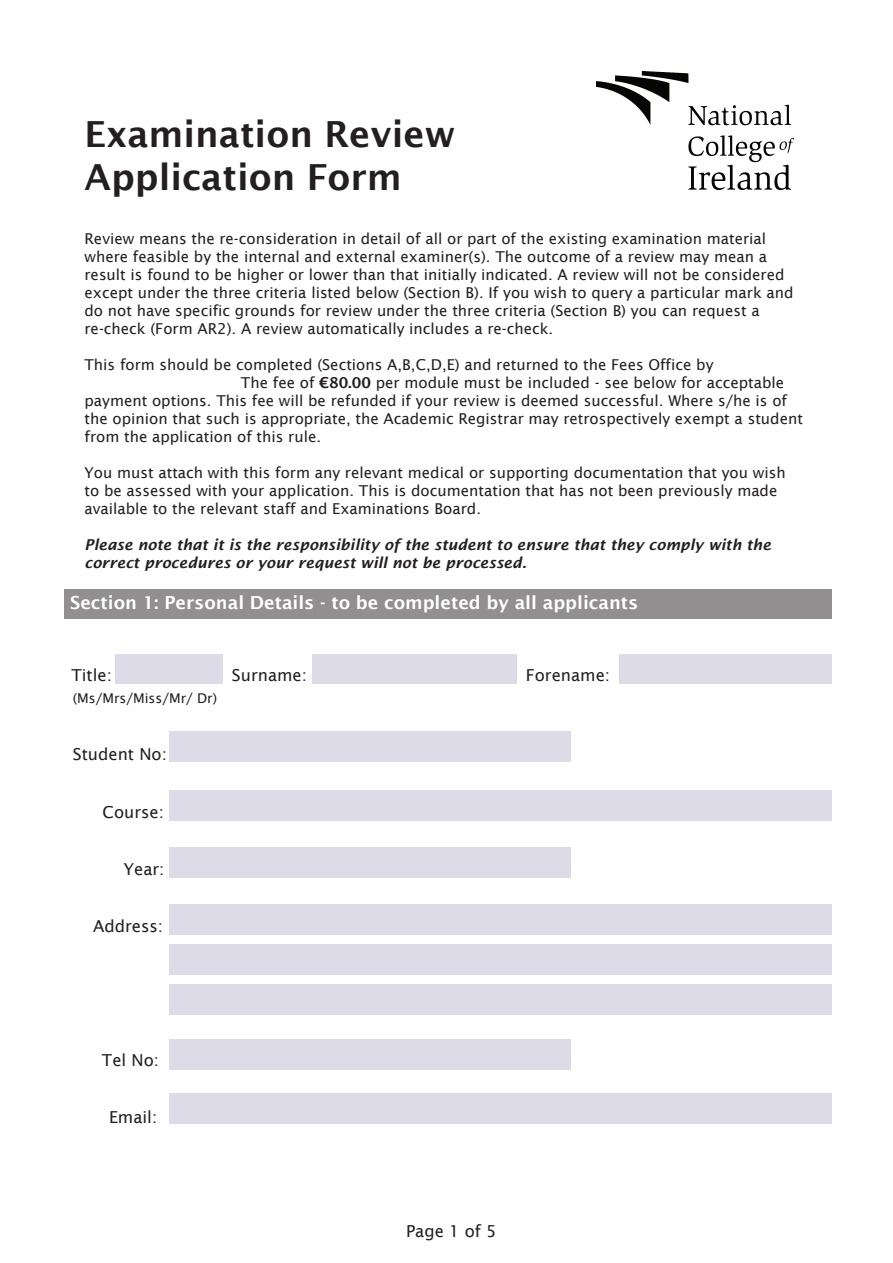
<style>
.page{position:relative;width:893px;height:1263px;background:#fff}
.page>*{position:absolute;margin:0;border:0;box-sizing:border-box;transform-origin:0 0}
.t1{font:600 36px "Lucida Sans";color:#231f20}
.t2{font:600 18px "Lucida Sans";color:#fff}
.t3{font:16.5px "Lucida Sans";color:#231f20}
.t4{font:15px/18px "Lucida Sans";color:#231f20}
.t5{font:italic 600 15px/18px "Lucida Sans";color:#231f20}
.t6{font:13.5px "Lucida Sans";color:#231f20}
.s1{font-weight:600}
</style>
<div class="page">
<img style="left:596px;top:71px;width:198px;height:118px">
<div style="left:115px;top:654px;width:107px;height:30px;background:#dcdbe7"></div>
<div style="left:312px;top:654px;width:205px;height:30px;background:#dcdbe7"></div>
<div style="left:619px;top:654px;width:212px;height:30px;background:#dcdbe7"></div>
<div style="left:64px;top:589px;width:767px;height:30px;background:#918f8f"></div>
<div style="left:169px;top:731px;width:401px;height:31px;background:#dcdbe7"></div>
<div style="left:169px;top:790px;width:662px;height:31px;background:#dcdbe7"></div>
<div style="left:169px;top:847px;width:401px;height:31px;background:#dcdbe7"></div>
<div style="left:169px;top:904px;width:662px;height:30px;background:#dcdbe7"></div>
<div style="left:169px;top:944px;width:662px;height:31px;background:#dcdbe7"></div>
<div style="left:169px;top:984px;width:662px;height:31px;background:#dcdbe7"></div>
<div style="left:169px;top:1039px;width:401px;height:30px;background:#dcdbe7"></div>
<div style="left:169px;top:1093px;width:662px;height:31px;background:#dcdbe7"></div>
<p class="t1" style="left:85px;top:113px;width:373px">Examination Review</p>
<p class="t1" style="left:85px;top:157px;width:319px">Application Form</p>
<p class="t4" style="left:85px;top:230px;width:710px">Review means the re-consideration in detail of all or part of the existing examination material where feasible by the internal and external examiner(s). The outcome of a review may mean a result is found to be higher or lower than that initially indicated. A review will not be considered except under the three criteria listed below (Section B). If you wish to query a particular mark and do not have specific grounds for review under the three criteria (Section B) you can request a</p>
<p class="t4" style="left:85px;top:320px;width:470px">re-check (Form AR2). A review automatically includes a re-check.</p>
<p class="t4" style="left:85px;top:356px;width:630px">This form should be completed (Sections A,B,C,D,E) and returned to the Fees Office by</p>
<p class="t4" style="left:85px;top:374px;width:720px;text-indent:156px">The fee of <span class="s1">€80.00</span> per module must be included - see below for acceptable payment options. This fee will be refunded if your review is deemed successful. Where s/he is of the opinion that such is appropriate, the Academic Registrar may retrospectively exempt a student from the application of this rule.</p>
<p class="t4" style="left:85px;top:464px;width:703px">You must attach with this form any relevant medical or supporting documentation that you wish to be assessed with your application. This is documentation that has not been previously made available to the relevant staff and Examinations Board.</p>
<p class="t5" style="left:85px;top:536px;width:688px">Please note that it is the responsibility of the student to ensure that they comply with the correct procedures or your request will not be processed.</p>
<p class="t2" style="left:70px;top:592px;width:570px">Section 1: Personal Details - to be completed by all applicants</p>
<p class="t3" style="left:71px;top:666px;width:42px">Title:</p>
<p class="t3" style="left:232px;top:666px;width:77px">Surname:</p>
<p class="t3" style="left:526px;top:666px;width:86px">Forename:</p>
<p class="t6" style="left:73px;top:690px;width:146px">(Ms/Mrs/Miss/Mr/ Dr)</p>
<p class="t3" style="left:73px;top:744px;width:96px">Student No:</p>
<p class="t3" style="left:103px;top:803px;width:63px">Course:</p>
<p class="t3" style="left:124px;top:860px;width:42px">Year:</p>
<p class="t3" style="left:93px;top:916px;width:72px">Address:</p>
<p class="t3" style="left:102px;top:1050px;width:59px">Tel No:</p>
<p class="t3" style="left:109px;top:1108px;width:50px">Email:</p>
<p class="t3" style="left:406px;top:1221px;width:92px">Page 1 of 5</p>
</div>
